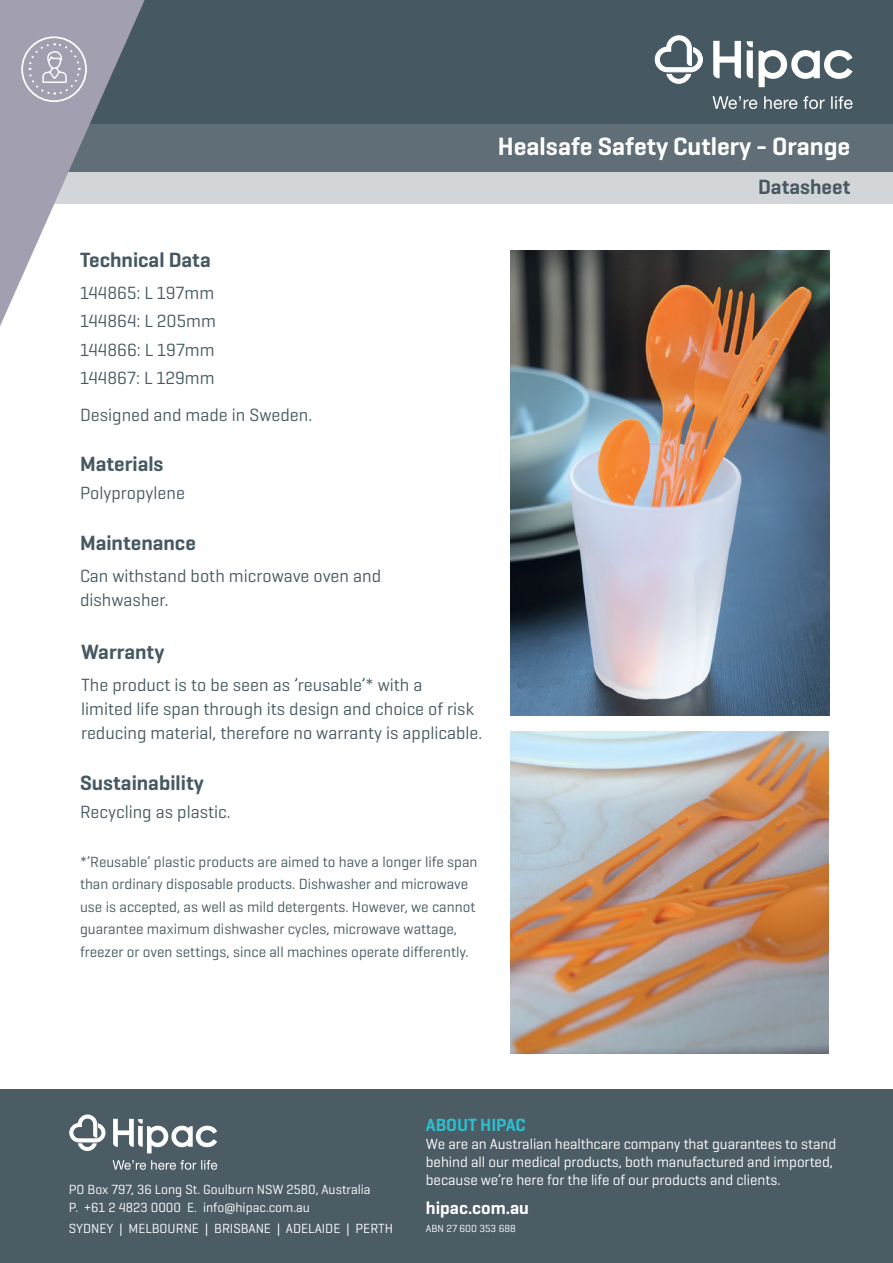
<style>
.page{position:relative;width:893px;height:1263px;background:#fff}
.page>*{position:absolute;margin:0;border:0;box-sizing:border-box;transform-origin:0 0}
.t1{font:600 25.5px "Geogrotesque";color:#fff}
.Numbered{font:600 21px "Geogrotesque";color:#465962}
.Numbered-2{font:18px/24px "Geogrotesque";color:#465962}
.t2{font:600 18px "Geogrotesque";color:#fff}
.t3{font:600 18px "Geogrotesque";letter-spacing:-.005em;color:#2bbfce}
.Numbered-3{font:15px/22.5px "Geogrotesque";color:#465962}
.t4{font:15px/18px "Geogrotesque";letter-spacing:-.005em;color:#fff}
.t5{font:13.5px "Geogrotesque";color:#fff}
.t6{font:10.5px "Geogrotesque";color:#fff}
</style>
<div class="page">
<div style="left:0;top:108px;width:893px;height:64px;background:#606e77"></div>
<div style="left:0;top:172px;width:893px;height:31px;background:#d2d6d9"></div>
<div style="left:0;top:0;width:893px;height:123px;background:#465962"></div>
<svg style="left:654px;top:35px;width:49px;height:49px"></svg>
<svg style="left:713px;top:96px;width:140px;height:13px"></svg>
<svg style="left:759px;top:50px;width:93px;height:37px"></svg>
<svg style="left:747px;top:41px;width:6px;height:37px"></svg>
<svg style="left:713px;top:41px;width:28px;height:37px"></svg>
<svg style="left:0;top:0;width:168px;height:326px"></svg>
<div style="left:21px;top:36px;width:66px;height:66px;border:2px solid #fff;border-radius:50%"></div>
<svg style="left:27px;top:42px;width:54px;height:54px;background:#aeabba"></svg>
<div style="left:0;top:1089px;width:893px;height:174px;background:#4c5c65"></div>
<svg style="left:69px;top:1114px;width:37px;height:37px"></svg>
<svg style="left:113px;top:1160px;width:104px;height:10px"></svg>
<svg style="left:113px;top:1119px;width:104px;height:34px"></svg>
<img style="left:511px;top:251px;width:319px;height:465px">
<img style="left:511px;top:732px;width:317px;height:321px">
<p class="t1" style="left:498px;top:131px;width:354px">Healsafe Safety Cutlery - Orange</p>
<p class="Numbered" style="left:758px;top:174px;width:94px">Datasheet</p>
<p class="Numbered" style="left:80px;top:246px;width:132px">Technical Data</p>
<p class="Numbered-2" style="left:80px;top:280px;width:136px">144865: L 197mm</p>
<p class="Numbered-2" style="left:80px;top:309px;width:137px">144864: L 205mm</p>
<p class="Numbered-2" style="left:80px;top:337px;width:136px">144866: L 197mm</p>
<p class="Numbered-2" style="left:80px;top:365px;width:136px">144867: L 129mm</p>
<p class="Numbered-2" style="left:80px;top:402px;width:234px">Designed and made in Sweden.</p>
<p class="Numbered" style="left:80px;top:450px;width:85px">Materials</p>
<p class="Numbered-2" style="left:80px;top:480px;width:106px">Polypropylene</p>
<p class="Numbered" style="left:80px;top:529px;width:117px">Maintenance</p>
<p class="Numbered-2" style="left:80px;top:563px;width:303px">Can withstand both microwave oven and dishwasher.</p>
<p class="Numbered" style="left:81px;top:639px;width:85px">Warranty</p>
<p class="Numbered-2" style="left:81px;top:673px;width:403px">The product is to be seen as ’reusable’* with a<br>limited life span through its design and choice of risk reducing material, therefore no warranty is applicable.</p>
<p class="Numbered" style="left:80px;top:770px;width:125px">Sustainability</p>
<p class="Numbered-2" style="left:80px;top:799px;width:152px">Recycling as plastic.</p>
<p class="Numbered-3" style="left:80px;top:850px;width:399px">*’Reusable’ plastic products are aimed to have a longer life span than ordinary disposable products. Dishwasher and microwave use is accepted, as well as mild detergents. However, we cannot guarantee maximum dishwasher cycles, microwave wattage, freezer or oven settings, since all machines operate differently.</p>
<p class="t5" style="left:69px;top:1181px;width:303px">PO Box 797, 36 Long St. Goulburn NSW 2580, Australia</p>
<p class="t5" style="left:69px;top:1199px;width:243px">P. +61 2 4823 0000 E. info@hipac.com.au</p>
<p class="t5" style="left:69px;top:1220px;width:326px">SYDNEY | MELBOURNE | BRISBANE | ADELAIDE | PERTH</p>
<p class="t3" style="left:426px;top:1114px;width:101px">ABOUT HIPAC</p>
<p class="t4" style="left:426px;top:1135px;width:412px">We are an Australian healthcare company that guarantees to stand behind all our medical products, both manufactured and imported, because we’re here for the life of our products and clients.</p>
<p class="t2" style="left:426px;top:1196px;width:105px">hipac.com.au</p>
<p class="t6" style="left:426px;top:1222px;width:91px">ABN 27 600 353 688</p>
</div>
